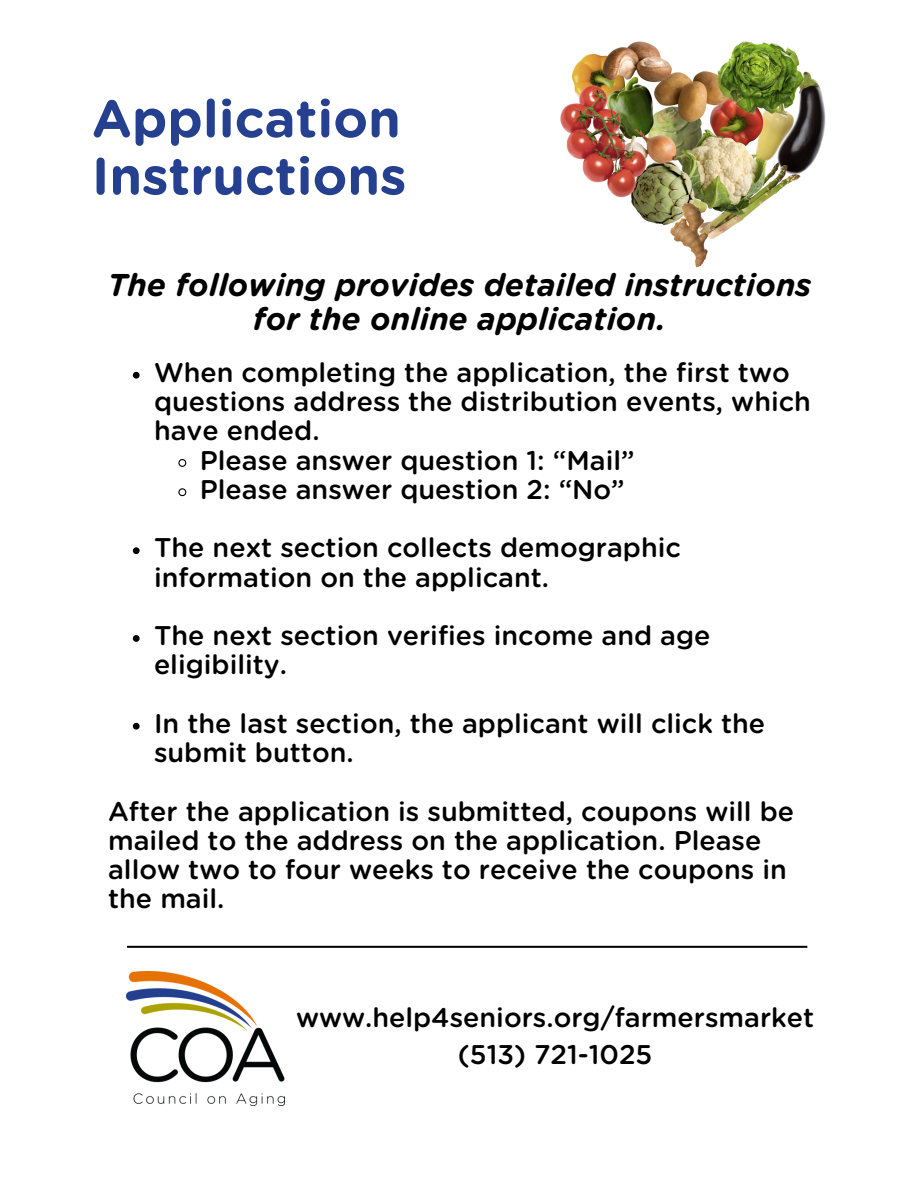
<style>
.page{position:relative;width:918px;height:1188px;background:#fff}
.page>*{position:absolute;margin:0;border:0;box-sizing:border-box;transform-origin:0 0}
.t1{font:700 52.5px/57.3px "Gotham Rounded";color:#25408f}
.t2{font:italic 700 31.5px/33.8px "Gotham Rounded";color:#000;text-align:center}
.t3{font:500 27px/29.2px "Gotham Rounded";color:#000}
</style>
<div class="page">
<img style="left:560px;top:41px;width:266px;height:227px">
<svg style="left:127px;top:946px;width:680px;height:2px"></svg>
<img style="left:127px;top:972px;width:157px;height:134px">
<svg style="left:133px;top:372px;width:7px;height:7px"></svg>
<svg style="left:178px;top:459px;width:9px;height:8px"></svg>
<svg style="left:178px;top:488px;width:9px;height:9px"></svg>
<svg style="left:133px;top:547px;width:7px;height:7px"></svg>
<svg style="left:133px;top:635px;width:7px;height:7px"></svg>
<svg style="left:133px;top:723px;width:7px;height:7px"></svg>
<p class="t1" style="left:92px;top:93px;width:316px">Application<br>Instructions</p>
<p class="t2" style="left:108px;top:269px;width:705px">The following provides detailed instructions for the online application.</p>
<p class="t3" style="left:154px;top:359px;width:658px">When completing the application, the first two questions address the distribution events, which have ended.</p>
<p class="t3" style="left:200px;top:447px;width:436px">Please answer question 1: “Mail”</p>
<p class="t3" style="left:200px;top:476px;width:426px">Please answer question 2: “No”</p>
<p class="t3" style="left:154px;top:535px;width:528px">The next section collects demographic information on the applicant.</p>
<p class="t3" style="left:154px;top:622px;width:558px">The next section verifies income and age eligibility.</p>
<p class="t3" style="left:154px;top:710px;width:613px">In the last section, the applicant will click the submit button.</p>
<p class="t3" style="left:108px;top:798px;width:688px">After the application is submitted, coupons will be mailed to the address on the application. Please allow two to four weeks to receive the coupons in the mail.</p>
<p class="t3" style="left:296px;top:1001px;width:520px;line-height:37.2px;text-align:center">www.help4seniors.org/farmersmarket (513) 721-1025</p>
</div>
